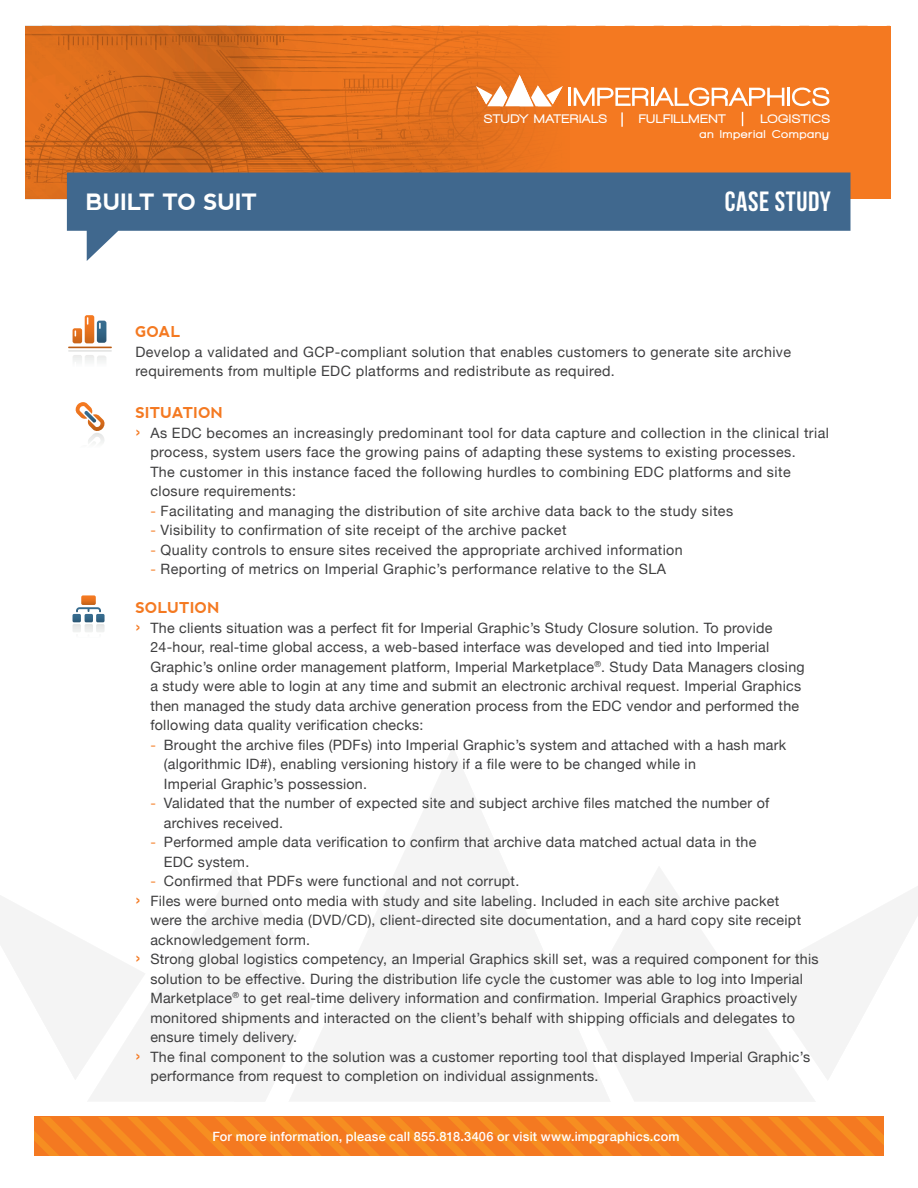
<style>
.page{position:relative;width:918px;height:1188px;background:#fff}
.page>*{position:absolute;margin:0;border:0;box-sizing:border-box;transform-origin:0 0}
.t1{font:27.75px "Bebas Neue";letter-spacing:.02em;color:#fff}
.Headline{font:700 22.5px "nevis";letter-spacing:-.015em;color:#fff}
.t2{font:700 15px "nevis";letter-spacing:.01em;color:#f47921}
.t3{font:14.25px/19.5px "Helvetica Neue";letter-spacing:.02em;color:#3e3e3f}
.t4{font:500 12.75px "Helvetica Neue";letter-spacing:.015em;color:#fff}
.t5{font:900 12.75px "Walkway";letter-spacing:.085em;color:#fff}
.t6{font:900 11.7px "Walkway";letter-spacing:.1em;color:#fff}
.s1{font-size:19.5px;color:#f47921}
.s2{color:#f58532}
</style>
<div class="page">
<svg style="left:88px;top:869px;width:146px;height:232px;fill:#f4f4f4"></svg>
<svg style="left:234px;top:867px;width:54px;height:234px"></svg>
<svg style="left:611px;top:868px;width:48px;height:233px;fill:#f4f4f4"></svg>
<svg style="left:659px;top:867px;width:259px;height:234px"></svg>
<svg style="left:288px;top:748px;width:165px;height:353px;fill:#f4f4f4"></svg>
<svg style="left:453px;top:749px;width:158px;height:352px;fill:#f4f4f4"></svg>
<svg style="left:0;top:873px;width:146px;height:207px"></svg>
<svg style="left:73px;top:595px;width:32px;height:37px"></svg>
<svg style="left:68px;top:315px;width:44px;height:47px"></svg>
<svg style="left:75px;top:402px;width:30px;height:41px"></svg>
<div style="left:34px;top:1117px;width:850px;height:39px;background:linear-gradient(to right,#f58021,#f58021)"></div>
<svg style="left:26px;top:26px;width:864px;height:172px;background:#e37424"></svg>
<svg style="left:67px;top:173px;width:783px;height:88px;fill:#40688e"></svg>
<p class="Headline" style="left:86px;top:190px;width:173px">BUILT TO SUIT</p>
<p class="t5" style="left:484px;top:112px;width:124px">STUDY MATERIALS</p>
<p class="t5" style="left:639px;top:112px;width:88px">FULFILLMENT</p>
<p class="t5" style="left:761px;top:112px;width:71px">LOGISTICS</p>
<p class="t6" style="left:700px;top:127px;width:130px">an Imperial Company</p>
<h1 class="t1" style="left:725px;top:186px;width:107px">CASE STUDY</h1>
<p class="t2" style="left:135px;top:323px;width:47px">GOAL</p>
<p class="t3" style="left:135px;top:342px;width:657px">Develop a validated and GCP-compliant solution that enables customers to generate site archive requirements from multiple EDC platforms and redistribute as required.</p>
<p class="t2" style="left:135px;top:404px;width:89px">SITUATION</p>
<p class="t3" style="left:150px;top:423px;width:680px;text-indent:-15px"><span class="s1">›</span> As EDC becomes an increasingly predominant tool for data capture and collection in the clinical trial process, system users face the growing pains of adapting these systems to existing processes.<br>The customer in this instance faced the following hurdles to combining EDC platforms and site closure requirements:</p>
<p class="t3" style="left:150px;top:501px;width:584px"><span class="s2">-</span> Facilitating and managing the distribution of site archive data back to the study sites</p>
<p class="t3" style="left:150px;top:520px;width:418px"><span class="s2">-</span> Visibility to confirmation of site receipt of the archive packet</p>
<p class="t3" style="left:150px;top:540px;width:534px"><span class="s2">-</span> Quality controls to ensure sites received the appropriate archived information</p>
<p class="t3" style="left:150px;top:559px;width:517px"><span class="s2">-</span> Reporting of metrics on Imperial Graphic’s performance relative to the SLA</p>
<p class="t2" style="left:135px;top:599px;width:86px">SOLUTION</p>
<p class="t3" style="left:150px;top:618px;width:656px;text-indent:-15px"><span class="s1">›</span> The clients situation was a perfect fit for Imperial Graphic’s Study Closure solution. To provide 24-hour, real-time global access, a web-based interface was developed and tied into Imperial Graphic’s online order management platform, Imperial Marketplace<sup>®</sup>. Study Data Managers closing a study were able to login at any time and submit an electronic archival request. Imperial Graphics then managed the study data archive generation process from the EDC vendor and performed the following data quality verification checks:</p>
<p class="t3" style="left:164px;top:735px;width:624px;text-indent:-14px"><span class="s2">-</span> Brought the archive files (PDFs) into Imperial Graphic’s system and attached with a hash mark (algorithmic ID#), enabling versioning history if a file were to be changed while in<br>Imperial Graphic’s possession.</p>
<p class="t3" style="left:164px;top:793px;width:607px;text-indent:-14px"><span class="s2">-</span> Validated that the number of expected site and subject archive files matched the number of archives received.</p>
<p class="t3" style="left:164px;top:832px;width:594px;text-indent:-14px"><span class="s2">-</span> Performed ample data verification to confirm that archive data matched actual data in the<br>EDC system.</p>
<p class="t3" style="left:150px;top:871px;width:371px"><span class="s2">-</span> Confirmed that PDFs were functional and not corrupt.</p>
<p class="t3" style="left:150px;top:891px;width:652px;text-indent:-15px"><span class="s1">›</span> Files were burned onto media with study and site labeling. Included in each site archive packet were the archive media (DVD/CD), client-directed site documentation, and a hard copy site receipt acknowledgement form.</p>
<p class="t3" style="left:150px;top:949px;width:670px;text-indent:-15px"><span class="s1">›</span> Strong global logistics competency, an Imperial Graphics skill set, was a required component for this solution to be effective. During the distribution life cycle the customer was able to log into Imperial Marketplace<sup>®</sup> to get real-time delivery information and confirmation. Imperial Graphics proactively monitored shipments and interacted on the client’s behalf with shipping officials and delegates to ensure timely delivery.</p>
<p class="t3" style="left:150px;top:1047px;width:661px;text-indent:-15px"><span class="s1">›</span> The final component to the solution was a customer reporting tool that displayed Imperial Graphic’s performance from request to completion on individual assignments.</p>
<p class="t4" style="left:212px;top:1129px;width:469px">For more information, please call 855.818.3406 or visit www.impgraphics.com</p>
</div>
